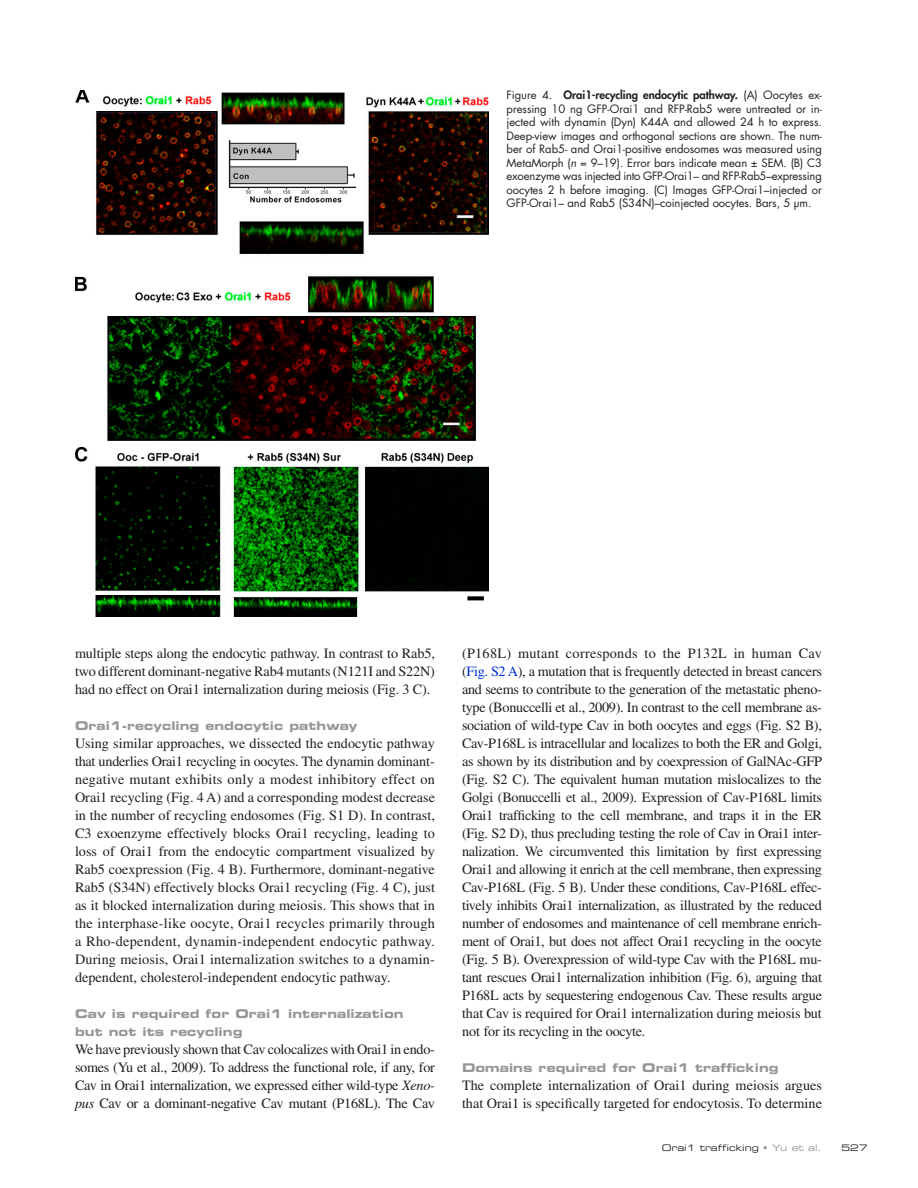
<style>
.page{position:relative;width:918px;height:1188px;background:#fff}
.page>*{position:absolute;margin:0;border:0;box-sizing:border-box;transform-origin:0 0}
.t1{font:14.25px/18px "Times LT Std";color:#231f20;text-align:justify}
.t2{font:12px/18px "Eurostile LT Std Bold Ex 2";letter-spacing:.005em;color:#949698}
.t3{font:11.25px/13.5px "Futura Std";letter-spacing:-.005em;color:#231f20;text-align:justify}
.t4{font:9px "Eurostile LT Std Ex 2";color:#231f20}
.s1{font-weight:800}
.s2{font-style:italic}
.s3{color:#0030d1}
.s4{color:#949698}
</style>
<div class="page">
<img style="left:75px;top:90px;width:414px;height:527px">
<p class="t3" style="left:507px;top:89px;width:317px">Figure 4. <span class="s1">Orai1-recycling endocytic pathway.</span> (A) Oocytes ex&shy;pressing 10 ng GFP-Orai1 and RFP-Rab5 were untreated or in&shy;jected with dynamin (Dyn) K44A and allowed 24 h to express.<br>Deep-view images and orthogonal sections are shown. The num&shy;ber of Rab5- and Orai1-positive endosomes was measured using MetaMorph (<span class="s2">n</span> = 9–19). Error bars indicate mean ± SEM. (B) C3 exoenzyme was injected into GFP-Orai1– and RFP-Rab5–expressing oocytes 2 h before imaging. (C) Images GFP-Orai1–injected or GFP-Orai1– and Rab5 (S34N)–coinjected oocytes. Bars, 5 µm.</p>
<p class="t1" style="left:75px;top:644px;width:361px">multiple steps along the endocytic pathway. In contrast to Rab5, two different dominant-negative Rab4 mutants (N121I and S22N) had no effect on Orai1 internalization during meiosis (Fig. 3 C).</p>
<p class="t2" style="left:75px;top:716px;width:284px">Orai1-recycling endocytic pathway</p>
<p class="t1" style="left:75px;top:734px;width:362px">Using similar approaches, we dissected the endocytic pathway that underlies Orai1 recycling in oocytes. The dynamin dominant&shy;negative mutant exhibits only a modest inhibitory effect on Orai1 recycling (Fig. 4 A) and a corresponding modest decrease in the number of recycling endosomes (Fig. S1 D). In contrast, C3 exoenzyme effectively blocks Orai1 recycling, leading to loss of Orai1 from the endocytic compartment visualized by Rab5 coexpression (Fig. 4 B). Furthermore, dominant-negative Rab5 (S34N) effectively blocks Orai1 recycling (Fig. 4 C), just as it blocked internalization during meiosis. This shows that in the interphase-like oocyte, Orai1 recycles primarily through a Rho-dependent, dynamin-independent endocytic pathway.<br>During meiosis, Orai1 internalization switches to a dynamin&shy;dependent, cholesterol-independent endocytic pathway.</p>
<p class="t2" style="left:75px;top:1004px;width:330px">Cav is required for Orai1 internalization but not its recycling</p>
<p class="t1" style="left:75px;top:1040px;width:362px">We have previously shown that Cav colocalizes with Orai1 in endo&shy;somes (Yu et al., 2009). To address the functional role, if any, for Cav in Orai1 internalization, we expressed either wild-type <span class="s2">Xeno&shy;pus</span> Cav or a dominant-negative Cav mutant (P168L). The Cav</p>
<p class="t1" style="left:462px;top:644px;width:362px">(P168L) mutant corresponds to the P132L in human Cav (<span class="s3">Fig. S2 A</span>), a mutation that is frequently detected in breast cancers and seems to contribute to the generation of the metastatic pheno&shy;type (Bonuccelli et al., 2009). In contrast to the cell membrane as&shy;sociation of wild-type Cav in both oocytes and eggs (Fig. S2 B), Cav-P168L is intracellular and localizes to both the ER and Golgi, as shown by its distribution and by coexpression of GalNAc-GFP (Fig. S2 C). The equivalent human mutation mislocalizes to the Golgi (Bonuccelli et al., 2009). Expression of Cav-P168L limits Orai1 trafficking to the cell membrane, and traps it in the ER (Fig. S2 D), thus precluding testing the role of Cav in Orai1 inter&shy;nalization. We circumvented this limitation by first expressing Orai1 and allowing it enrich at the cell membrane, then expressing Cav-P168L (Fig. 5 B). Under these conditions, Cav-P168L effec&shy;tively inhibits Orai1 internalization, as illustrated by the reduced number of endosomes and maintenance of cell membrane enrich&shy;ment of Orai1, but does not affect Orai1 recycling in the oocyte (Fig. 5 B). Overexpression of wild-type Cav with the P168L mu&shy;tant rescues Orai1 internalization inhibition (Fig. 6), arguing that P168L acts by sequestering endogenous Cav. These results argue that Cav is required for Orai1 internalization during meiosis but not for its recycling in the oocyte.</p>
<p class="t2" style="left:462px;top:1058px;width:318px">Domains required for Orai1 trafficking</p>
<p class="t1" style="left:462px;top:1076px;width:362px">The complete internalization of Orai1 during meiosis argues that Orai1 is specifically targeted for endocytosis. To determine</p>
<p class="t4" style="left:662px;top:1142px;width:162px">Orai1 trafficking <span class="s4">• Yu et al.</span></p>
<p class="t4" style="left:842px;top:1142px;width:28px">527</p>
</div>
